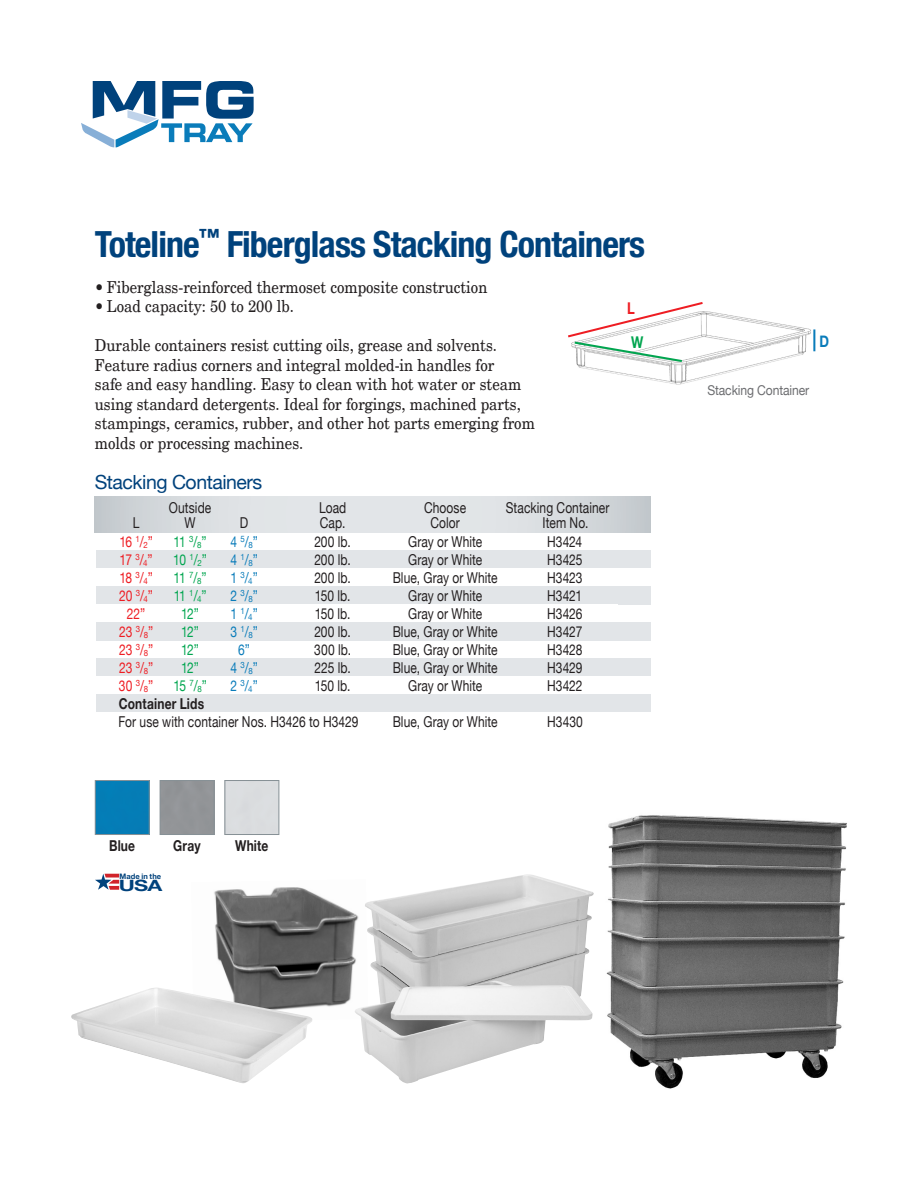
<style>
.page{position:relative;width:918px;height:1188px;background:#fff}
.page>*{position:absolute;margin:0;border:0;box-sizing:border-box;transform-origin:0 0}
.t1{font:700 condensed 36px "Helvetica Neue";letter-spacing:-.025em;color:#00427c}
.t2{font:19.5px "Helvetica Neue";letter-spacing:-.025em;color:#00427c}
.t3{font:16.5px/19.5px "New Century Schlbk";color:#231f20;scale:.9 1}
.t4{font:700 16.2px "Helvetica Neue";color:#00a54f;scale:.8 1}
.t5{font:700 16.2px "Helvetica Neue";color:#ee1d23;scale:.8 1}
.t6{font:700 16.2px "Helvetica Neue";color:#0a7cba;scale:.8 1}
.t7{font:700 15.6px "Helvetica Neue";color:#00427c;scale:1.39 1}
.t8{font:15px "Helvetica Neue";letter-spacing:.005em;color:#231f20;scale:.8 1}
.t9{font:15px "Helvetica Neue";letter-spacing:-.005em;color:#ee1d23;scale:.8 1}
.t10{font:15px "Helvetica Neue";letter-spacing:-.05em;color:#00a54f;scale:.8 1}
.t11{font:15px "Helvetica Neue";color:#0a7cba;scale:.8 1}
.t12{font:700 15px "Helvetica Neue";letter-spacing:.015em;color:#231f20;scale:.8 1}
.t13{font:13.5px "Helvetica Neue";letter-spacing:-.01em;color:#6c6d70;scale:.9 1}
.t14{font:700 7.5px "Helvetica Neue";letter-spacing:.005em;color:#00427c}
.s1{font-size:8.7px}
</style>
<div class="page">
<img style="left:606px;top:815px;width:241px;height:274px">
<img style="left:214px;top:887px;width:145px;height:133px">
<div style="left:96px;top:659px;width:555px;height:18px;background:#e2e5e8"></div>
<div style="left:96px;top:695px;width:555px;height:18px;background:#e2e5e8"></div>
<svg style="left:81px;top:81px;width:173px;height:66px"></svg>
<svg style="left:95px;top:497px;width:556px;height:36px;background:#d9dde0"></svg>
<div style="left:96px;top:551px;width:555px;height:18px;background:#e2e5e8"></div>
<div style="left:96px;top:587px;width:555px;height:18px;background:#e2e5e8"></div>
<div style="left:96px;top:623px;width:555px;height:18px;background:#e2e5e8"></div>
<img style="left:576px;top:311px;width:239px;height:74px">
<svg style="left:568px;top:302px;width:137px;height:61px"></svg>
<hr style="left:813px;top:329px;width:2px;height:22px;background:#0a7cba">
<svg style="left:95px;top:874px;width:24px;height:16px"></svg>
<div style="left:97px;top:782px;width:51px;height:51px;background:#047db6"></div>
<div style="left:95px;top:780px;width:55px;height:55px;border:1px solid #879196"></div>
<div style="left:160px;top:780px;width:54px;height:55px;border:1px solid #879196"></div>
<div style="left:225px;top:780px;width:54px;height:55px;border:1px solid #879196"></div>
<img style="left:365px;top:874px;width:229px;height:107px">
<img style="left:355px;top:981px;width:238px;height:103px">
<img style="left:71px;top:988px;width:241px;height:95px">
<p class="t1" style="left:95px;top:223px;width:552px">Toteline<sup>™</sup> Fiberglass Stacking Containers</p>
<p class="t3" style="left:95px;top:277px;width:438px">• Fiberglass-reinforced thermoset composite construction</p>
<p class="t3" style="left:95px;top:297px;width:223px">• Load capacity: 50 to 200 lb.</p>
<p class="t3" style="left:95px;top:336px;width:490px">Durable containers resist cutting oils, grease and solvents.<br>Feature radius corners and integral molded-in handles for<br>safe and easy handling. Easy to clean with hot water or steam using standard detergents. Ideal for forgings, machined parts, stampings, ceramics, rubber, and other hot parts emerging from molds or processing machines.</p>
<p class="t2" style="left:95px;top:471px;width:169px">Stacking Containers</p>
<p class="t8" style="left:169px;top:498px;width:54px">Outside</p>
<p class="t8" style="left:319px;top:498px;width:36px">Load</p>
<p class="t8" style="left:424px;top:498px;width:54px">Choose</p>
<p class="t8" style="left:506px;top:498px;width:131px">Stacking Container</p>
<p class="t8" style="left:133px;top:514px;width:10px">L</p>
<p class="t8" style="left:185px;top:514px;width:15px">W</p>
<p class="t8" style="left:240px;top:514px;width:12px">D</p>
<p class="t8" style="left:320px;top:514px;width:33px">Cap.</p>
<p class="t8" style="left:430px;top:514px;width:38px">Color</p>
<p class="t8" style="left:543px;top:514px;width:59px">Item No.</p>
<p class="t9" style="left:119px;top:533px;width:44px">16 <sup>1</sup>/<span class="s1">2</span>”</p>
<p class="t10" style="left:174px;top:533px;width:43px">11 <sup>3</sup>/<span class="s1">8</span>”</p>
<p class="t11" style="left:230px;top:533px;width:36px">4 <sup>5</sup>/<span class="s1">8</span>”</p>
<p class="t8" style="left:314px;top:533px;width:47px">200 lb.</p>
<p class="t8" style="left:408px;top:533px;width:94px">Gray or White</p>
<p class="t8" style="left:547px;top:533px;width:45px">H3424</p>
<p class="t9" style="left:120px;top:551px;width:43px">17 <sup>3</sup>/<span class="s1">4</span>”</p>
<p class="t10" style="left:173px;top:551px;width:44px">10 <sup>1</sup>/<span class="s1">2</span>”</p>
<p class="t11" style="left:230px;top:551px;width:36px">4 <sup>1</sup>/<span class="s1">8</span>”</p>
<p class="t8" style="left:314px;top:551px;width:47px">200 lb.</p>
<p class="t8" style="left:408px;top:551px;width:94px">Gray or White</p>
<p class="t8" style="left:547px;top:551px;width:46px">H3425</p>
<p class="t9" style="left:119px;top:569px;width:43px">18 <sup>3</sup>/<span class="s1">4</span>”</p>
<p class="t10" style="left:174px;top:569px;width:43px">11 <sup>7</sup>/<span class="s1">8</span>”</p>
<p class="t11" style="left:231px;top:569px;width:36px">1 <sup>3</sup>/<span class="s1">4</span>”</p>
<p class="t8" style="left:314px;top:569px;width:47px">200 lb.</p>
<p class="t8" style="left:393px;top:569px;width:133px">Blue, Gray or White</p>
<p class="t8" style="left:547px;top:569px;width:46px">H3423</p>
<p class="t9" style="left:119px;top:587px;width:44px">20 <sup>3</sup>/<span class="s1">4</span>”</p>
<p class="t10" style="left:174px;top:587px;width:43px">11 <sup>1</sup>/<span class="s1">4</span>”</p>
<p class="t11" style="left:230px;top:587px;width:36px">2 <sup>3</sup>/<span class="s1">8</span>”</p>
<p class="t8" style="left:315px;top:587px;width:46px">150 lb.</p>
<p class="t8" style="left:408px;top:587px;width:94px">Gray or White</p>
<p class="t8" style="left:547px;top:587px;width:45px">H3421</p>
<p class="t9" style="left:127px;top:605px;width:25px">22”</p>
<p class="t10" style="left:181px;top:605px;width:24px">12”</p>
<p class="t11" style="left:231px;top:605px;width:36px">1 <sup>1</sup>/<span class="s1">4</span>”</p>
<p class="t8" style="left:315px;top:605px;width:46px">150 lb.</p>
<p class="t8" style="left:408px;top:605px;width:94px">Gray or White</p>
<p class="t8" style="left:547px;top:605px;width:46px">H3426</p>
<p class="t9" style="left:119px;top:623px;width:44px">23 <sup>3</sup>/<span class="s1">8</span>”</p>
<p class="t10" style="left:181px;top:623px;width:24px">12”</p>
<p class="t11" style="left:230px;top:623px;width:36px">3 <sup>1</sup>/<span class="s1">8</span>”</p>
<p class="t8" style="left:314px;top:623px;width:47px">200 lb.</p>
<p class="t8" style="left:393px;top:623px;width:133px">Blue, Gray or White</p>
<p class="t8" style="left:547px;top:623px;width:46px">H3427</p>
<p class="t9" style="left:119px;top:641px;width:44px">23 <sup>3</sup>/<span class="s1">8</span>”</p>
<p class="t10" style="left:181px;top:641px;width:24px">12”</p>
<p class="t11" style="left:238px;top:641px;width:16px">6”</p>
<p class="t8" style="left:314px;top:641px;width:47px">300 lb.</p>
<p class="t8" style="left:393px;top:641px;width:133px">Blue, Gray or White</p>
<p class="t8" style="left:547px;top:641px;width:46px">H3428</p>
<p class="t9" style="left:119px;top:659px;width:44px">23 <sup>3</sup>/<span class="s1">8</span>”</p>
<p class="t10" style="left:181px;top:659px;width:24px">12”</p>
<p class="t11" style="left:230px;top:659px;width:36px">4 <sup>3</sup>/<span class="s1">8</span>”</p>
<p class="t8" style="left:315px;top:659px;width:47px">225 lb.</p>
<p class="t8" style="left:393px;top:659px;width:133px">Blue, Gray or White</p>
<p class="t8" style="left:547px;top:659px;width:46px">H3429</p>
<p class="t9" style="left:119px;top:677px;width:44px">30 <sup>3</sup>/<span class="s1">8</span>”</p>
<p class="t10" style="left:173px;top:677px;width:43px">15 <sup>7</sup>/<span class="s1">8</span>”</p>
<p class="t11" style="left:231px;top:677px;width:36px">2 <sup>3</sup>/<span class="s1">4</span>”</p>
<p class="t8" style="left:315px;top:677px;width:46px">150 lb.</p>
<p class="t8" style="left:408px;top:677px;width:94px">Gray or White</p>
<p class="t8" style="left:547px;top:677px;width:46px">H3422</p>
<p class="t12" style="left:119px;top:694px;width:108px">Container Lids</p>
<p class="t8" style="left:118px;top:713px;width:302px">For use with container Nos. H3426 to H3429</p>
<p class="t8" style="left:393px;top:713px;width:133px">Blue, Gray or White</p>
<p class="t8" style="left:547px;top:713px;width:46px">H3430</p>
<p class="t5" style="left:627px;top:298px;width:11px">L</p>
<p class="t4" style="left:631px;top:333px;width:17px">W</p>
<p class="t12" style="left:109px;top:836px;width:34px">Blue</p>
<p class="t12" style="left:173px;top:836px;width:36px">Gray</p>
<p class="t12" style="left:235px;top:836px;width:43px">White</p>
<p class="t14" style="left:119px;top:872px;width:43px">Made in the</p>
<p class="t7" style="left:119px;top:876px;width:33px">USA</p>
<p class="t6" style="left:819px;top:331px;width:14px">D</p>
<p class="t13" style="left:707px;top:382px;width:114px">Stacking Container</p>
</div>
